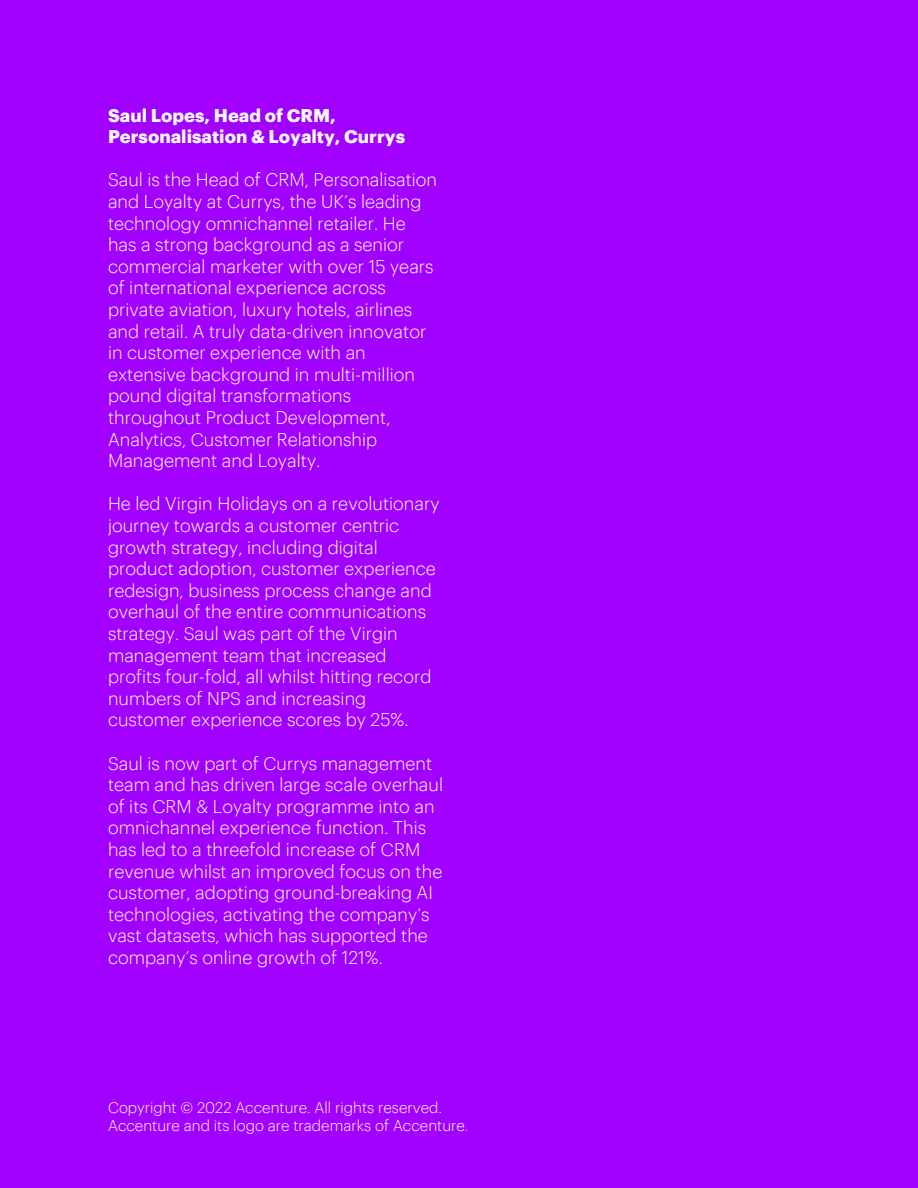
<style>
.page{position:relative;width:918px;height:1188px;background:#a100ff}
.page>*{position:absolute;margin:0;border:0;box-sizing:border-box;transform-origin:0 0}
.t1{font:300 18px/21.6px "Graphik";color:#fff}
.t2{font:700 18px/21.6px "Graphik";color:#fff}
.t3{font:300 15.15px/18.1px "Graphik";color:#fff}
</style>
<div class="page">
<p class="t2" style="left:108px;top:103px;width:299px">Saul Lopes, Head of CRM,<br>Personalisation &amp; Loyalty, Currys</p>
<p class="t1" style="left:108px;top:168px;width:331px">Saul is the Head of CRM, Personalisation and Loyalty at Currys, the UK’s leading technology omnichannel retailer. He has a strong background as a senior commercial marketer with over 15 years of international experience across private aviation, luxury hotels, airlines and retail. A truly data-driven innovator in customer experience with an extensive background in multi-million pound digital transformations throughout Product Development, Analytics, Customer Relationship Management and Loyalty.</p>
<p class="t1" style="left:108px;top:492px;width:333px">He led Virgin Holidays on a revolutionary journey towards a customer centric growth strategy, including digital product adoption, customer experience redesign, business process change and overhaul of the entire communications strategy. Saul was part of the Virgin management team that increased profits four-fold, all whilst hitting record numbers of NPS and increasing customer experience scores by 25%.</p>
<p class="t1" style="left:108px;top:751px;width:337px">Saul is now part of Currys management team and has driven large scale overhaul of its CRM &amp; Loyalty programme into an omnichannel experience function. This has led to a threefold increase of CRM revenue whilst an improved focus on the customer, adopting ground-breaking AI technologies, activating the company’s vast datasets, which has supported the company’s online growth of 121%.</p>
<p class="t3" style="left:108px;top:1097px;width:362px">Copyright © 2022 Accenture. All rights reserved.<br>Accenture and its logo are trademarks of Accenture.</p>
</div>
